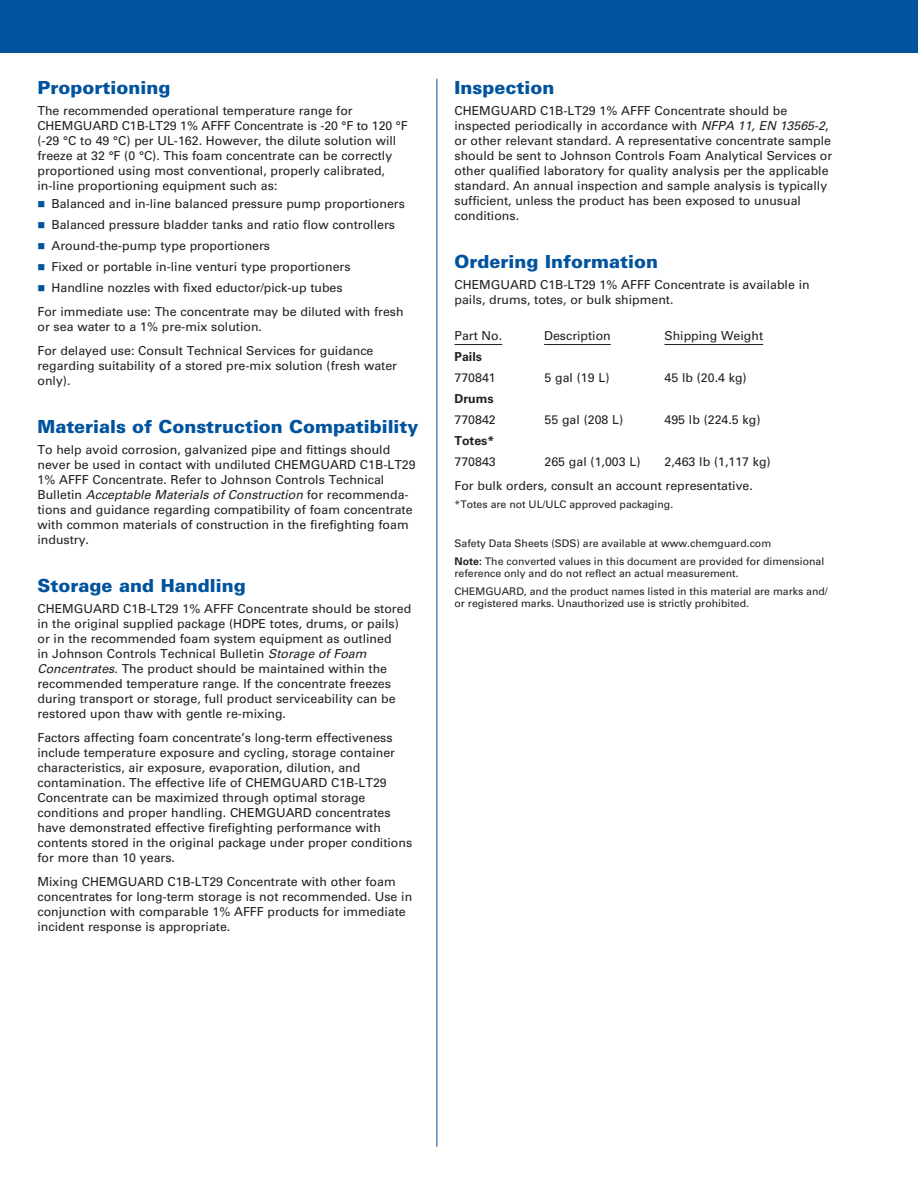
<style>
.page{position:relative;width:918px;height:1188px;background:#fff}
.page>*{position:absolute;margin:0;border:0;box-sizing:border-box;transform-origin:0 0}
._03_12_pt_Blue_Heade{font:900 18px "Univers LT Std";color:#01539e}
._05_Text_1st_Graph{font:12.3px/15px "Univers LT Std";color:#231f20}
._06_Text_8_25{font:12.3px/15px "Univers LT Std";color:#231f20}
._08_Bullet_Text{font:12.3px "Univers LT Std";color:#231f20}
._09_Tabbed_Copy{font:12.3px "Univers LT Std";color:#231f20}
._07_Bullet_Text_1st{font:12.3px "Univers LT Std";color:#231f20}
._09_Tabbed_Copy-2{font:700 12.3px "Univers LT Std";color:#231f20}
._16_Note_7_pt__type{font:10.5px/12px "Univers LT Std";color:#231f20}
.s1{color:#01539e}
.s2{font-style:italic}
.s3{font-weight:700}
</style>
<div class="page">
<div style="left:0;top:0;width:918px;height:52px;background:#01539e"></div>
<hr style="left:436px;top:79px;width:1px;height:1068px;background:#01539e">
<hr style="left:454px;top:344px;width:48px;height:1px;background:#231f20">
<hr style="left:544px;top:344px;width:67px;height:1px;background:#231f20">
<hr style="left:664px;top:344px;width:99px;height:1px;background:#231f20">
<p class="_03_12_pt_Blue_Heade" style="left:38px;top:76px;width:135px">Proportioning</p>
<p class="_05_Text_1st_Graph" style="left:38px;top:103px;width:372px">The recommended operational temperature range for CHEMGUARD C1B-LT29 1% AFFF Concentrate is -20 °F to 120 °F (-29 °C to 49 °C) per UL-162. However, the dilute solution will freeze at 32 °F (0 °C). This foam concentrate can be correctly proportioned using most conventional, properly calibrated, in-line proportioning equipment such as:</p>
<p class="_07_Bullet_Text_1st" style="left:38px;top:196px;width:369px"><span class="s1">■</span> Balanced and in-line balanced pressure pump proportioners</p>
<p class="_08_Bullet_Text" style="left:38px;top:217px;width:359px"><span class="s1">■</span> Balanced pressure bladder tanks and ratio flow controllers</p>
<p class="_08_Bullet_Text" style="left:38px;top:238px;width:234px"><span class="s1">■</span> Around-the-pump type proportioners</p>
<p class="_08_Bullet_Text" style="left:38px;top:259px;width:315px"><span class="s1">■</span> Fixed or portable in-line venturi type proportioners</p>
<p class="_08_Bullet_Text" style="left:38px;top:280px;width:307px"><span class="s1">■</span> Handline nozzles with fixed eductor/pick-up tubes</p>
<p class="_06_Text_8_25" style="left:38px;top:304px;width:368px">For immediate use: The concentrate may be diluted with fresh or sea water to a 1% pre-mix solution.</p>
<p class="_06_Text_8_25" style="left:38px;top:343px;width:361px">For delayed use: Consult Technical Services for guidance regarding suitability of a stored pre-mix solution (fresh water only).</p>
<p class="_03_12_pt_Blue_Heade" style="left:38px;top:415px;width:383px">Materials of Construction Compatibility</p>
<p class="_05_Text_1st_Graph" style="left:38px;top:442px;width:380px">To help avoid corrosion, galvanized pipe and fittings should never be used in contact with undiluted CHEMGUARD C1B-LT29<br>1% AFFF Concentrate. Refer to Johnson Controls Technical Bulletin <span class="s2">Acceptable Materials of Construction</span> for recommenda&shy;tions and guidance regarding compatibility of foam concentrate with common materials of construction in the firefighting foam industry.</p>
<p class="_03_12_pt_Blue_Heade" style="left:38px;top:574px;width:210px">Storage and Handling</p>
<p class="_05_Text_1st_Graph" style="left:38px;top:601px;width:375px">CHEMGUARD C1B-LT29 1% AFFF Concentrate should be stored in the original supplied package (HDPE totes, drums, or pails) or in the recommended foam system equipment as outlined<br>in Johnson Controls Technical Bulletin <span class="s2">Storage of Foam Concentrates</span>. The product should be maintained within the recommended temperature range. If the concentrate freezes during transport or storage, full product serviceability can be restored upon thaw with gentle re-mixing.</p>
<p class="_06_Text_8_25" style="left:38px;top:730px;width:376px">Factors affecting foam concentrate’s long-term effectiveness include temperature exposure and cycling, storage container characteristics, air exposure, evaporation, dilution, and contamination. The effective life of CHEMGUARD C1B-LT29<br>Concentrate can be maximized through optimal storage conditions and proper handling. CHEMGUARD concentrates have demonstrated effective firefighting performance with contents stored in the original package under proper conditions for more than 10 years.</p>
<p class="_06_Text_8_25" style="left:38px;top:874px;width:376px">Mixing CHEMGUARD C1B-LT29 Concentrate with other foam concentrates for long-term storage is not recommended. Use in conjunction with comparable 1% AFFF products for immediate incident response is appropriate.</p>
<p class="_03_12_pt_Blue_Heade" style="left:454px;top:76px;width:102px">Inspection</p>
<p class="_05_Text_1st_Graph" style="left:454px;top:103px;width:379px">CHEMGUARD C1B-LT29 1% AFFF Concentrate should be inspected periodically in accordance with <span class="s2">NFPA 11, EN 13565-2</span>, or other relevant standard. A representative concentrate sample should be sent to Johnson Controls Foam Analytical Services or other qualified laboratory for quality analysis per the applicable standard. An annual inspection and sample analysis is typically sufficient, unless the product has been exposed to unusual conditions.</p>
<p class="_03_12_pt_Blue_Heade" style="left:454px;top:250px;width:205px">Ordering Information</p>
<p class="_05_Text_1st_Graph" style="left:454px;top:277px;width:357px">CHEMGUARD C1B-LT29 1% AFFF Concentrate is available in pails, drums, totes, or bulk shipment.</p>
<p class="_09_Tabbed_Copy" style="left:454px;top:328px;width:49px">Part No.</p>
<p class="_09_Tabbed_Copy" style="left:544px;top:328px;width:68px">Description</p>
<p class="_09_Tabbed_Copy" style="left:664px;top:328px;width:100px">Shipping Weight</p>
<p class="_09_Tabbed_Copy-2" style="left:454px;top:349px;width:29px">Pails</p>
<p class="_09_Tabbed_Copy" style="left:454px;top:370px;width:43px">770841</p>
<p class="_09_Tabbed_Copy" style="left:545px;top:370px;width:67px">5 gal (19 L)</p>
<p class="_09_Tabbed_Copy" style="left:665px;top:370px;width:84px">45 lb (20.4 kg)</p>
<p class="_09_Tabbed_Copy-2" style="left:454px;top:391px;width:41px">Drums</p>
<p class="_09_Tabbed_Copy" style="left:454px;top:412px;width:43px">770842</p>
<p class="_09_Tabbed_Copy" style="left:545px;top:412px;width:80px">55 gal (208 L)</p>
<p class="_09_Tabbed_Copy" style="left:665px;top:412px;width:97px">495 lb (224.5 kg)</p>
<p class="_09_Tabbed_Copy-2" style="left:454px;top:433px;width:41px">Totes*</p>
<p class="_09_Tabbed_Copy" style="left:454px;top:454px;width:43px">770843</p>
<p class="_09_Tabbed_Copy" style="left:545px;top:454px;width:97px">265 gal (1,003 L)</p>
<p class="_09_Tabbed_Copy" style="left:665px;top:454px;width:108px">2,463 lb (1,117 kg)</p>
<p class="_06_Text_8_25" style="left:454px;top:478px;width:300px">For bulk orders, consult an account representative.</p>
<p class="_16_Note_7_pt__type" style="left:454px;top:498px;width:220px">*Totes are not UL/ULC approved packaging.</p>
<p class="_16_Note_7_pt__type" style="left:454px;top:537px;width:318px">Safety Data Sheets (SDS) are available at www.chemguard.com</p>
<p class="_16_Note_7_pt__type" style="left:454px;top:555px;width:371px"><span class="s3">Note:</span> The converted values in this document are provided for dimensional reference only and do not reflect an actual measurement.</p>
<p class="_16_Note_7_pt__type" style="left:454px;top:585px;width:375px">CHEMGUARD, and the product names listed in this material are marks and/ or registered marks. Unauthorized use is strictly prohibited.</p>
</div>
